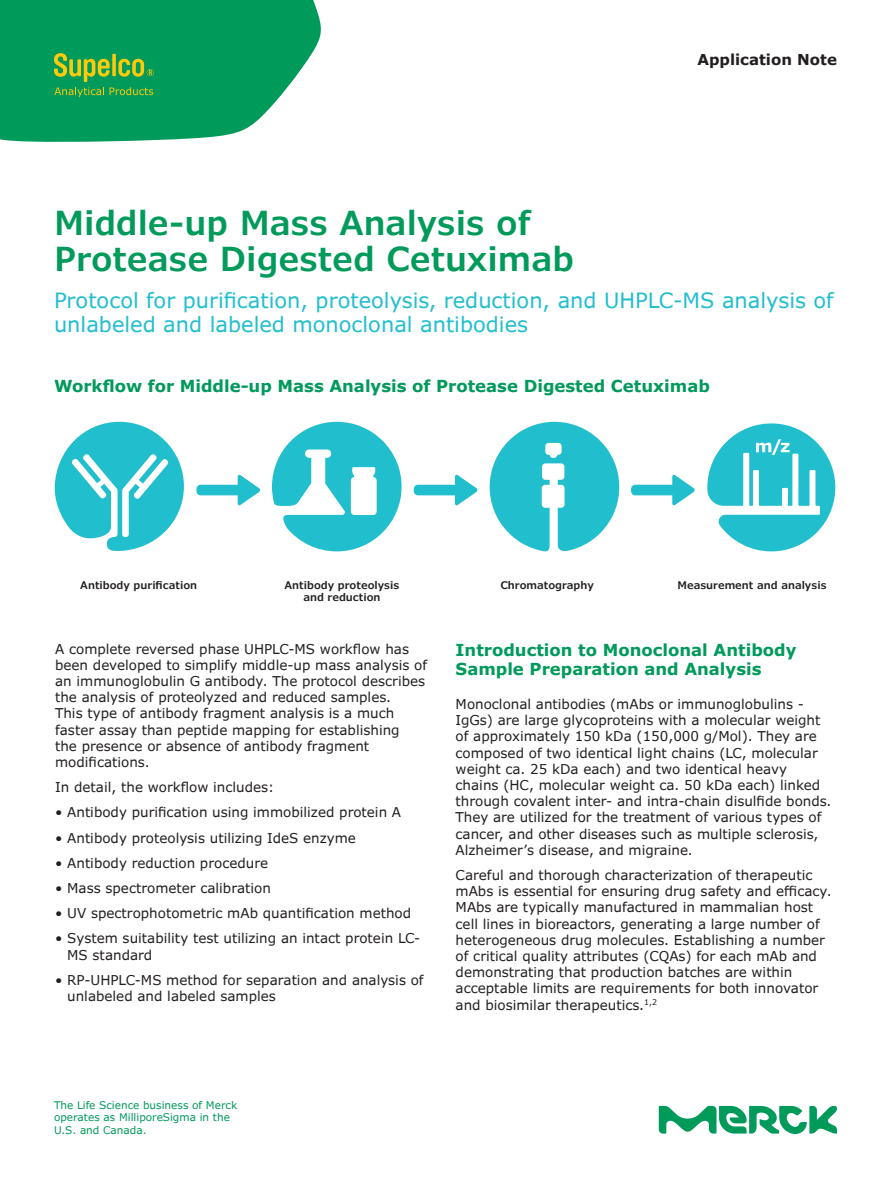
<style>
.page{position:relative;width:891px;height:1188px;background:#fff}
.page>*{position:absolute;margin:0;border:0;box-sizing:border-box;transform-origin:0 0}
.Headline_22_24{font:600 33px/36px "Verdana Pro";color:#009a5a}
.Subhead_14_16{font:21px/24px "Verdana Pro";color:#21bece}
.Section_Head_11_13{font:700 16.5px/19.5px "Verdana Pro";color:#009a5a}
.t1{font:700 15px "Verdana Pro";color:#231f20}
.Body_Copy_9_11{font:13.5px/16.2px "Verdana Pro";color:#231f20}
.Body_Copy_9_11-2{font:600 10.5px/12.6px "Verdana Pro";color:#231f20;text-align:center}
.Caption_7_9{font:10.5px/12.6px "Verdana Pro";color:#009a5a}
</style>
<div class="page">
<svg style="left:0;top:0;width:321px;height:142px;background:#1ca56c"></svg>
<svg style="left:54px;top:53px;width:100px;height:44px;background:#44a644"></svg>
<svg style="left:54px;top:422px;width:130px;height:129px"></svg>
<svg style="left:272px;top:422px;width:130px;height:129px"></svg>
<svg style="left:490px;top:422px;width:129px;height:130px"></svg>
<svg style="left:707px;top:423px;width:129px;height:128px"></svg>
<svg style="left:238px;top:474px;width:22px;height:32px"></svg>
<div style="left:196px;top:485px;width:45px;height:10px;background:#21bece;border-radius:4px"></div>
<svg style="left:455px;top:474px;width:23px;height:32px"></svg>
<div style="left:414px;top:485px;width:45px;height:10px;background:#21bece;border-radius:4px"></div>
<svg style="left:672px;top:474px;width:23px;height:32px"></svg>
<div style="left:631px;top:485px;width:45px;height:10px;background:#21bece;border-radius:4px"></div>
<svg style="left:659px;top:1106px;width:178px;height:28px"></svg>
<p class="t1" style="left:697px;top:50px;width:141px">Application Note</p>
<p class="Headline_22_24" style="left:54px;top:206px;width:522px">Middle-up Mass Analysis of<br>Protease Digested Cetuximab</p>
<p class="Subhead_14_16" style="left:54px;top:289px;width:781px">Protocol for purification, proteolysis, reduction, and UHPLC-MS analysis of unlabeled and labeled monoclonal antibodies</p>
<p class="Section_Head_11_13" style="left:54px;top:377px;width:657px">Workflow for Middle-up Mass Analysis of Protease Digested Cetuximab</p>
<p class="Body_Copy_9_11-2" style="left:80px;top:579px;width:118px">Antibody purification</p>
<p class="Body_Copy_9_11-2" style="left:285px;top:579px;width:116px">Antibody proteolysis and reduction</p>
<p class="Body_Copy_9_11-2" style="left:500px;top:579px;width:95px">Chromatography</p>
<p class="Body_Copy_9_11-2" style="left:677px;top:579px;width:151px">Measurement and analysis</p>
<p class="Body_Copy_9_11" style="left:55px;top:641px;width:374px">A complete reversed phase UHPLC-MS workflow has been developed to simplify middle-up mass analysis of an immunoglobulin G antibody. The protocol describes the analysis of proteolyzed and reduced samples.<br>This type of antibody fragment analysis is a much faster assay than peptide mapping for establishing<br>the presence or absence of antibody fragment modifications.</p>
<p class="Body_Copy_9_11" style="left:55px;top:779px;width:221px">In detail, the workflow includes:</p>
<p class="Body_Copy_9_11" style="left:55px;top:804px;width:348px">• Antibody purification using immobilized protein A</p>
<p class="Body_Copy_9_11" style="left:55px;top:830px;width:302px">• Antibody proteolysis utilizing IdeS enzyme</p>
<p class="Body_Copy_9_11" style="left:55px;top:855px;width:214px">• Antibody reduction procedure</p>
<p class="Body_Copy_9_11" style="left:55px;top:880px;width:217px">• Mass spectrometer calibration</p>
<p class="Body_Copy_9_11" style="left:55px;top:905px;width:358px">• UV spectrophotometric mAb quantification method</p>
<p class="Body_Copy_9_11" style="left:67px;top:930px;width:355px;text-indent:-12px">• System suitability test utilizing an intact protein LC-<br>MS standard</p>
<p class="Body_Copy_9_11" style="left:67px;top:972px;width:358px;text-indent:-12px">• RP-UHPLC-MS method for separation and analysis of unlabeled and labeled samples</p>
<p class="Section_Head_11_13" style="left:456px;top:640px;width:342px">Introduction to Monoclonal Antibody<br>Sample Preparation and Analysis</p>
<p class="Body_Copy_9_11" style="left:456px;top:696px;width:377px">Monoclonal antibodies (mAbs or immunoglobulins - IgGs) are large glycoproteins with a molecular weight of approximately 150 kDa (150,000 g/Mol). They are composed of two identical light chains (LC, molecular weight ca. 25 kDa each) and two identical heavy chains (HC, molecular weight ca. 50 kDa each) linked through covalent inter- and intra-chain disulfide bonds.<br>They are utilized for the treatment of various types of cancer, and other diseases such as multiple sclerosis, Alzheimer’s disease, and migraine.</p>
<p class="Body_Copy_9_11" style="left:456px;top:867px;width:378px">Careful and thorough characterization of therapeutic mAbs is essential for ensuring drug safety and efficacy.<br>MAbs are typically manufactured in mammalian host cell lines in bioreactors, generating a large number of heterogeneous drug molecules. Establishing a number of critical quality attributes (CQAs) for each mAb and demonstrating that production batches are within acceptable limits are requirements for both innovator and biosimilar therapeutics.<sup>1,2</sup></p>
<p class="Caption_7_9" style="left:54px;top:1099px;width:185px">The Life Science business of Merck operates as MilliporeSigma in the<br>U.S. and Canada.</p>
</div>
